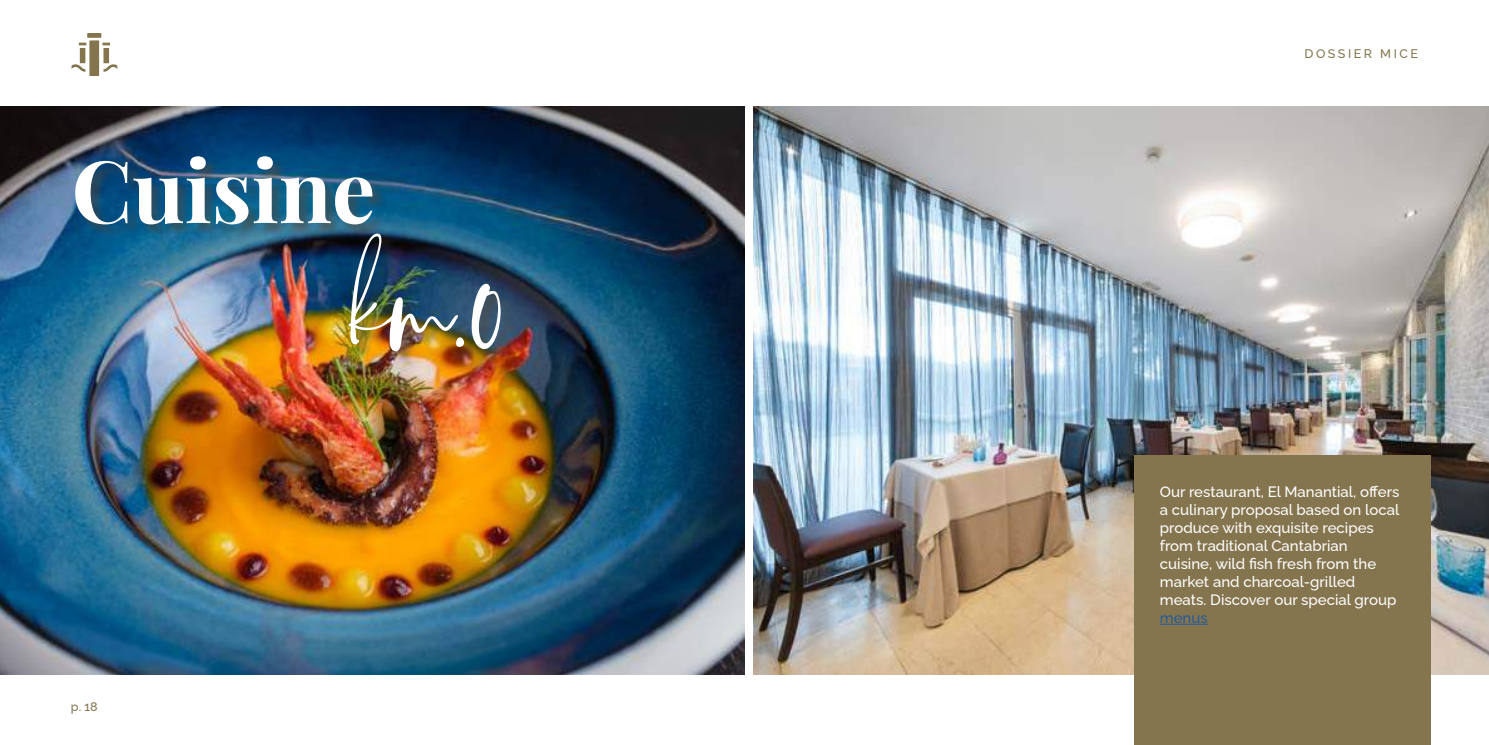
<style>
.page{position:relative;width:1489px;height:745px;background:#fff}
.page>*{position:absolute;margin:0;border:0;box-sizing:border-box;transform-origin:0 0}
.t1{font:96.25px "Rustling Sound";color:#fff}
.t2{font:700 86.25px "Playfair Display";color:#fff}
.t3{font:500 15px/18px "Raleway";color:#fff}
.t4{font:500 15px "Raleway";color:#265a9b}
.t5{font:500 12.5px "Raleway";letter-spacing:.2em;color:#84754f}
</style>
<div class="page">
<div style="left:89px;top:40px;width:10px;height:36px;background:#84754f"></div>
<div style="left:87px;top:33px;width:14px;height:5px;background:#84754f"></div>
<svg style="left:102px;top:43px;width:8px;height:2px"></svg>
<div style="left:103px;top:48px;width:6px;height:15px;background:#84754f"></div>
<svg style="left:103px;top:64px;width:14px;height:8px"></svg>
<svg style="left:79px;top:43px;width:7px;height:2px"></svg>
<div style="left:80px;top:48px;width:5px;height:15px;background:#84754f"></div>
<svg style="left:71px;top:64px;width:14px;height:8px"></svg>
<img style="left:754px;top:106px;width:734px;height:567px">
<img style="left:0;top:106px;width:744px;height:567px">
<div style="left:76px;top:157px;width:311px;height:81px;background:#50483e;opacity:.55"></div>
<div style="left:349px;top:234px;width:165px;height:131px;background:#50483e;opacity:.55"></div>
<div style="left:1134px;top:455px;width:296px;height:289px;background:#84754f"></div>
<hr style="left:1159px;top:623px;width:48px;height:1px;background:#265a9b">
<h2 class="t2" style="left:71px;top:123px;width:305px">Cuisine</h2>
<h1 class="t1" style="left:349px;top:250px;width:153px">km.0</h1>
<p class="t5" style="left:71px;top:696px;width:28px">p. 18</p>
<p class="t5" style="left:1304px;top:43px;width:115px">DOSSIER MICE</p>
<p class="t3" style="left:1159px;top:480px;width:241px">Our restaurant, El Manantial, offers a culinary proposal based on local produce with exquisite recipes from traditional Cantabrian cuisine, wild fish fresh from the market and charcoal-grilled meats. Discover our special group</p>
<p class="t4" style="left:1159px;top:605px;width:49px">menus</p>
</div>
